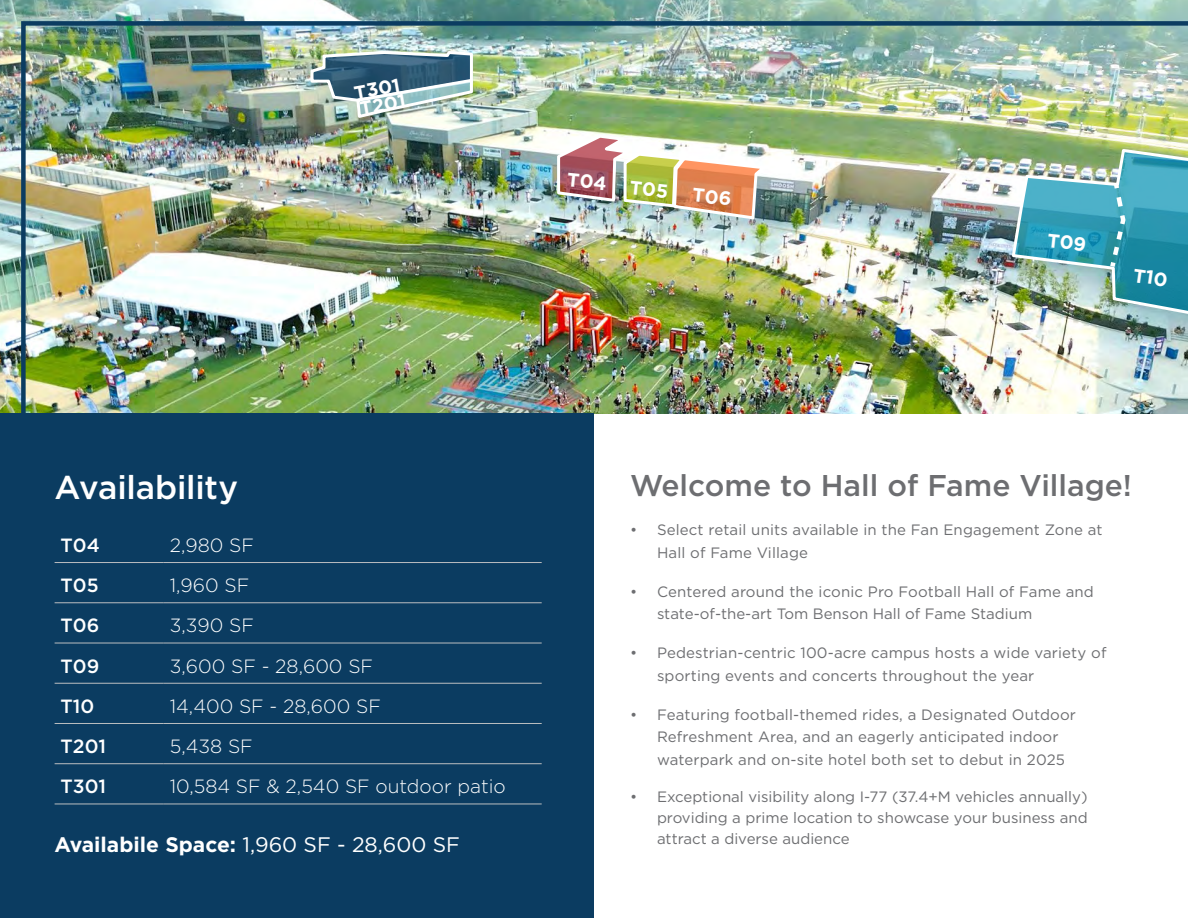
<style>
.page{position:relative;width:1188px;height:918px;background:#fff}
.page>*{position:absolute;margin:0;border:0;box-sizing:border-box;transform-origin:0 0}
.t1{font:500 33px "Gotham";letter-spacing:-.01em;color:#fff}
.t2{font:500 30px "Gotham";color:#6d6e71}
.t3{font:700 21px "Gotham";color:#fff}
.t4{font:300 19.2px "Gotham";color:#fff}
.t5{font:500 19.2px "Gotham";color:#fff}
.t6{font:700 19.2px "Gotham";color:#fff}
.t7{font:15px/22.5px "Gotham";letter-spacing:.01em;color:#6d6e71}
.s1{font-weight:400}
</style>
<div class="page">
<img style="left:0;top:0;width:1188px;height:413px">
<div style="left:0;top:413px;width:594px;height:505px;background:#0b3c61"></div>
<img style="left:19px;top:19px;width:1169px;height:786px">
<img style="left:308px;top:49px;width:167px;height:71px">
<img style="left:555px;top:133px;width:216px;height:88px">
<img style="left:1010px;top:147px;width:178px;height:170px">
<p class="t6" style="left:352px;top:80px;width:48px;rotate:-10deg">T301</p>
<p class="t6" style="left:358px;top:96px;width:48px;rotate:-10deg">T201</p>
<h1 class="t1" style="left:55px;top:465px;width:185px">Availability</h1>
<p class="t5" style="left:61px;top:533px;width:41px">T04</p>
<p class="t4" style="left:170px;top:533px;width:86px">2,980 SF</p>
<p class="t5" style="left:61px;top:573px;width:40px">T05</p>
<p class="t4" style="left:170px;top:573px;width:81px">1,960 SF</p>
<p class="t5" style="left:61px;top:613px;width:40px">T06</p>
<p class="t4" style="left:170px;top:613px;width:86px">3,390 SF</p>
<p class="t5" style="left:61px;top:653px;width:40px">T09</p>
<p class="t4" style="left:170px;top:654px;width:205px">3,600 SF - 28,600 SF</p>
<p class="t5" style="left:61px;top:693px;width:35px">T10</p>
<p class="t4" style="left:170px;top:694px;width:213px">14,400 SF - 28,600 SF</p>
<p class="t5" style="left:61px;top:734px;width:47px">T201</p>
<p class="t4" style="left:170px;top:734px;width:85px">5,438 SF</p>
<p class="t5" style="left:61px;top:774px;width:47px">T301</p>
<p class="t4" style="left:170px;top:774px;width:338px">10,584 SF &amp; 2,540 SF outdoor patio</p>
<h2 class="t2" style="left:630px;top:466px;width:504px">Welcome to Hall of Fame Village!</h2>
<p class="t7" style="left:657px;top:518px;width:447px;text-indent:-27px">• Select retail units available in the Fan Engagement Zone at<br>Hall of Fame Village</p>
<p class="t7" style="left:657px;top:580px;width:438px;text-indent:-27px">• Centered around the iconic Pro Football Hall of Fame and state-of-the-art Tom Benson Hall of Fame Stadium</p>
<p class="t7" style="left:657px;top:641px;width:451px;text-indent:-27px">• Pedestrian-centric 100-acre campus hosts a wide variety of sporting events and concerts throughout the year</p>
<p class="t7" style="left:657px;top:703px;width:421px;text-indent:-27px">• Featuring football-themed rides, a Designated Outdoor<br>Refreshment Area, and an eagerly anticipated indoor waterpark and on-site hotel both set to debut in 2025</p>
<p class="t7" style="left:630px;top:786px;width:459px;line-height:21px;text-align:right">• Exceptional visibility along I-77 (37.4+M vehicles annually) providing a prime location to showcase your business and</p>
<h3 class="t3" style="left:55px;top:830px;width:407px">Availabile Space: <span class="s1">1,960 SF - 28,600 SF</span></h3>
<p class="t7" style="left:657px;top:827px;width:194px">attract a diverse audience</p>
</div>
